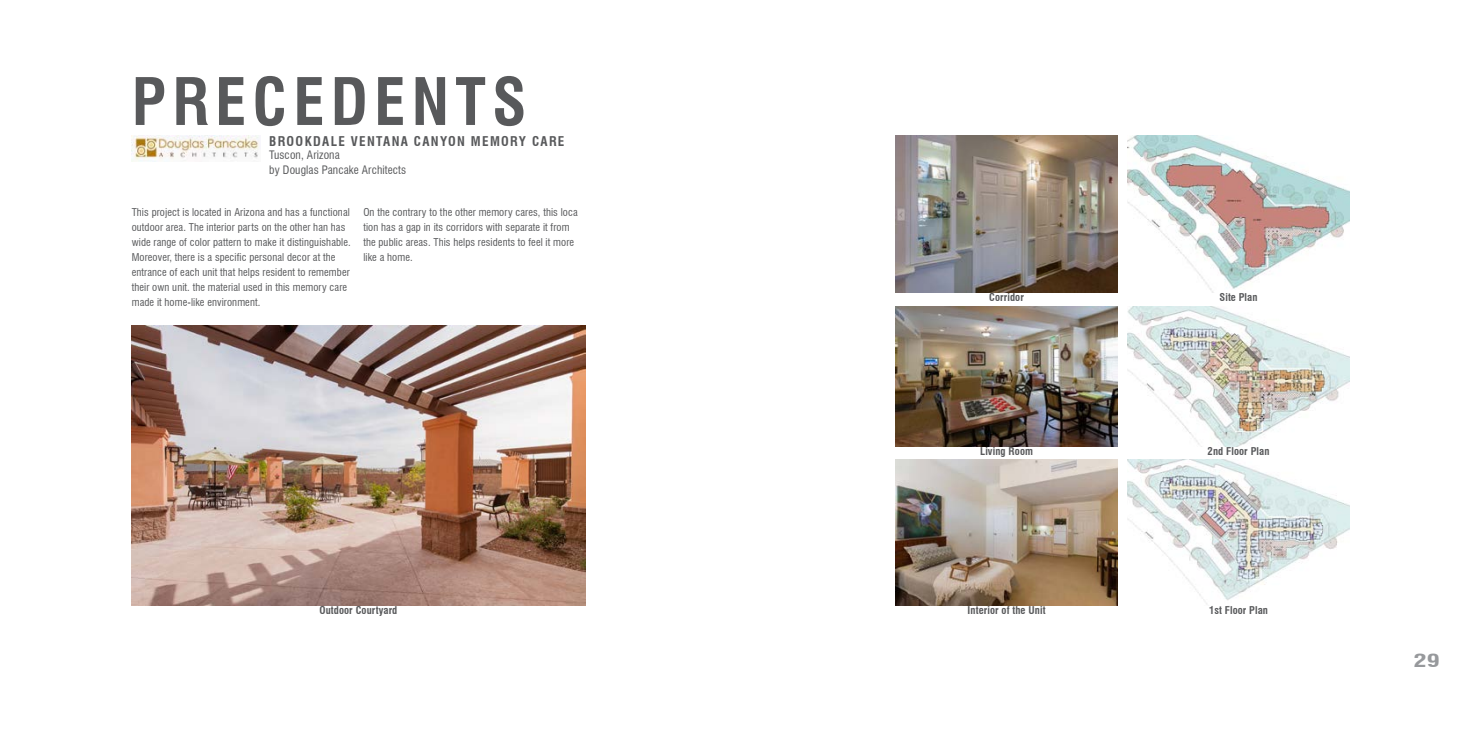
<style>
.page{position:relative;width:1481px;height:741px;background:#fff}
.page>*{position:absolute;margin:0;border:0;box-sizing:border-box;transform-origin:0 0}
.t1{font:700 condensed 63.61px "Swiss 721 BT";letter-spacing:.1em;color:#58595b}
.t2{font:700 condensed 17.5px "Swiss 721 BT";color:#97999c;scale:1.5 1}
.t3{font:700 condensed 13.12px "Swiss 721 BT";letter-spacing:.1em;color:#58595b}
.t4{font:condensed 11.38px/14.9px "Swiss 721 BT";letter-spacing:.01em;color:#58595b}
.t5{font:condensed 10.5px/14.9px "Swiss 721 BT";letter-spacing:.01em;color:#58595b}
.t6{font:700 condensed 10.5px "Swiss 721 BT";letter-spacing:.01em;color:#58595b}
</style>
<div class="page">
<img style="left:132px;top:136px;width:127px;height:25px">
<img style="left:896px;top:459px;width:221px;height:146px">
<img style="left:896px;top:306px;width:221px;height:140px">
<img style="left:896px;top:136px;width:221px;height:156px">
<img style="left:132px;top:325px;width:453px;height:280px">
<img style="left:1127px;top:306px;width:222px;height:140px">
<img style="left:1127px;top:459px;width:222px;height:145px">
<img style="left:1127px;top:136px;width:222px;height:156px">
<h1 class="t1" style="left:132px;top:64px;width:396px">PRECEDENTS</h1>
<p class="t3" style="left:269px;top:133px;width:297px">BROOKDALE VENTANA CANYON MEMORY CARE</p>
<p class="t4" style="left:269px;top:147px;width:138px">Tuscon, Arizona<br>by Douglas Pancake Architects</p>
<p class="t5" style="left:132px;top:205px;width:221px">This project is located in Arizona and has a functional outdoor area. The interior parts on the other han has wide range of color pattern to make it distinguishable.<br>Moreover, there is a specific personal decor at the entrance of each unit that helps resident to remember their own unit. the material used in this memory care made it home-like environment.</p>
<p class="t5" style="left:363px;top:205px;width:216px">On the contrary to the other memory cares, this loca tion has a gap in its corridors with separate it from the public areas. This helps residents to feel it more like a home.</p>
<p class="t6" style="left:989px;top:291px;width:36px">Corridor</p>
<p class="t6" style="left:1219px;top:291px;width:40px">Site Plan</p>
<p class="t6" style="left:980px;top:445px;width:54px">Living Room</p>
<p class="t6" style="left:1207px;top:445px;width:63px">2nd Floor Plan</p>
<p class="t6" style="left:319px;top:603px;width:79px">Outdoor Courtyard</p>
<p class="t6" style="left:967px;top:603px;width:79px">Interior of the Unit</p>
<p class="t6" style="left:1209px;top:603px;width:61px">1st Floor Plan</p>
<h2 class="t2" style="left:1413px;top:649px;width:19px">29</h2>
</div>
